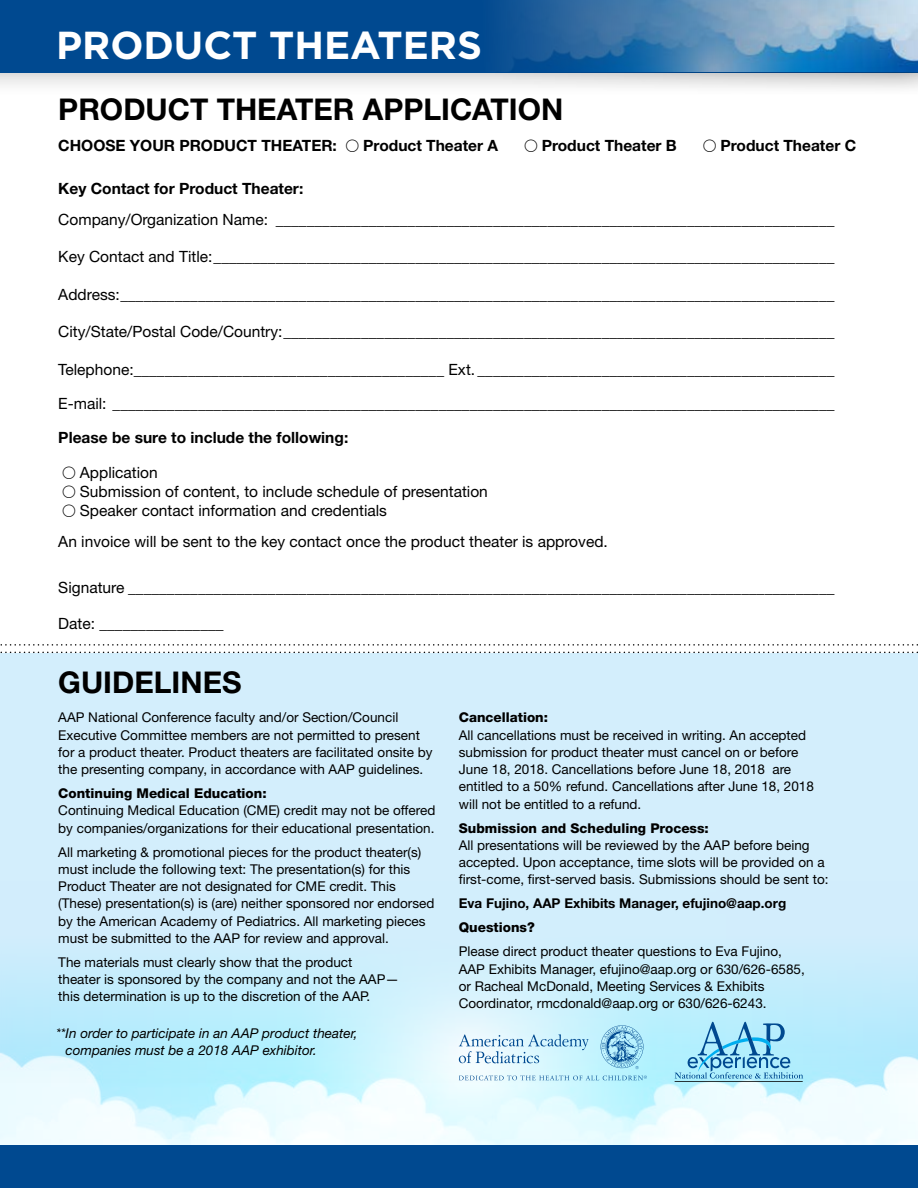
<style>
.page{position:relative;width:918px;height:1188px;background:#fff}
.page>*{position:absolute;margin:0;border:0;box-sizing:border-box;transform-origin:0 0}
.t1{font:700 39px "Gotham";color:#fff}
.t2{font:700 30px "Helvetica Neue LT Std";color:#000}
.t3{font:15.6px/18.9px "Helvetica Neue LT Std";color:#000}
.t4{font:700 15.6px "Helvetica Neue LT Std";color:#000}
.t5{font:13.5px/17.2px "Helvetica Neue LT Std";color:#000}
.t6{font:800 13.5px "Helvetica Neue LT Std";color:#000}
.t7{font:italic 13.5px/16.5px "Helvetica Neue LT Std";color:#000}
.t8{font:700 13.5px "Helvetica Neue LT Std";color:#000}
</style>
<div class="page">
<div style="left:0;top:653px;width:918px;height:509px;background:#d3eefc"></div>
<img style="left:0;top:966px;width:918px;height:180px">
<svg style="left:675px;top:1022px;width:128px;height:57px;background:#8dcee9"></svg>
<svg style="left:459px;top:1034px;width:130px;height:29px"></svg>
<svg style="left:601px;top:1025px;width:42px;height:44px;background:#8ac6e1"></svg>
<svg style="left:459px;top:1075px;width:188px;height:5px"></svg>
<svg style="left:0;top:644px;width:918px;height:2px"></svg>
<svg style="left:0;top:652px;width:918px;height:1px"></svg>
<div style="left:0;top:1146px;width:918px;height:42px;background:#004990"></div>
<div style="left:0;top:0;width:918px;height:98px;background:#000;opacity:.29"></div>
<div style="left:0;top:0;width:918px;height:73px;background:#004990"></div>
<div style="left:471px;top:0;width:447px;height:97px;background:#000;opacity:.29"></div>
<img style="left:482px;top:0;width:436px;height:72px">
<h1 class="t1" style="left:56px;top:23px;width:428px">PRODUCT THEATERS</h1>
<h2 class="t2" style="left:58px;top:91px;width:506px">PRODUCT THEATER APPLICATION</h2>
<p class="t4" style="left:58px;top:136px;width:280px">CHOOSE YOUR PRODUCT THEATER:</p>
<p class="t4" style="left:363px;top:136px;width:136px">Product Theater A</p>
<p class="t4" style="left:542px;top:136px;width:137px">Product Theater B</p>
<p class="t4" style="left:720px;top:136px;width:137px">Product Theater C</p>
<p class="t4" style="left:58px;top:178px;width:247px">Key Contact for Product Theater:</p>
<p class="t3" style="left:58px;top:209px;width:778px">Company/Organization Name: ________________________________________________________________________</p>
<p class="t3" style="left:58px;top:247px;width:778px">Key Contact and Title:________________________________________________________________________________</p>
<p class="t3" style="left:58px;top:284px;width:778px">Address:____________________________________________________________________________________________</p>
<p class="t3" style="left:58px;top:322px;width:778px">City/State/Postal Code/Country:_______________________________________________________________________</p>
<p class="t3" style="left:58px;top:352px;width:778px;line-height:34.3px">Telephone:________________________________________ Ext. ______________________________________________<br>E-mail: _____________________________________________________________________________________________</p>
<p class="t4" style="left:58px;top:428px;width:292px">Please be sure to include the following:</p>
<p class="t3" style="left:80px;top:463px;width:410px">Application<br>Submission of content, to include schedule of presentation<br>Speaker contact information and credentials</p>
<p class="t3" style="left:58px;top:532px;width:551px">An invoice will be sent to the key contact once the product theater is approved.</p>
<p class="t3" style="left:58px;top:578px;width:778px">Signature ___________________________________________________________________________________________</p>
<p class="t3" style="left:58px;top:614px;width:167px">Date: ________________</p>
<h2 class="t2" style="left:58px;top:664px;width:185px">GUIDELINES</h2>
<p class="t5" style="left:58px;top:709px;width:376px">AAP National Conference faculty and/or Section/Council Executive Committee members are not permitted to present for a product theater. Product theaters are facilitated onsite by the presenting company, in accordance with AAP guidelines.</p>
<p class="t6" style="left:58px;top:785px;width:210px">Continuing Medical Education:</p>
<p class="t5" style="left:58px;top:802px;width:379px">Continuing Medical Education (CME) credit may not be offered by companies/organizations for their educational presentation.</p>
<p class="t5" style="left:58px;top:843px;width:378px">All marketing &amp; promotional pieces for the product theater(s) must include the following text: The presentation(s) for this Product Theater are not designated for CME credit. This (These) presentation(s) is (are) neither sponsored nor endorsed by the American Academy of Pediatrics. All marketing pieces must be submitted to the AAP for review and approval.</p>
<p class="t5" style="left:58px;top:953px;width:342px">The materials must clearly show that the product<br>theater is sponsored by the company and not the AAP— this determination is up to the discretion of the AAP.</p>
<p class="t7" style="left:66px;top:1025px;width:294px;text-indent:-10px">**In order to participate in an AAP product theater, companies must be a 2018 AAP exhibitor.</p>
<p class="t6" style="left:459px;top:710px;width:91px">Cancellation:</p>
<p class="t5" style="left:459px;top:726px;width:357px">All cancellations must be received in writing. An accepted submission for product theater must cancel on or before June 18, 2018. Cancellations before June 18, 2018 are entitled to a 50% refund. Cancellations after June 18, 2018 will not be entitled to a refund.</p>
<p class="t6" style="left:459px;top:820px;width:252px">Submission and Scheduling Process:</p>
<p class="t5" style="left:459px;top:836px;width:371px">All presentations will be reviewed by the AAP before being accepted. Upon acceptance, time slots will be provided on a first-come, first-served basis. Submissions should be sent to:</p>
<p class="t8" style="left:459px;top:895px;width:329px">Eva Fujino, AAP Exhibits Manager, efujino@aap.org</p>
<p class="t6" style="left:459px;top:920px;width:78px">Questions?</p>
<p class="t5" style="left:459px;top:943px;width:348px">Please direct product theater questions to Eva Fujino, AAP Exhibits Manager, efujino@aap.org or 630/626-6585, or Racheal McDonald, Meeting Services &amp; Exhibits Coordinator, rmcdonald@aap.org or 630/626-6243.</p>
</div>
